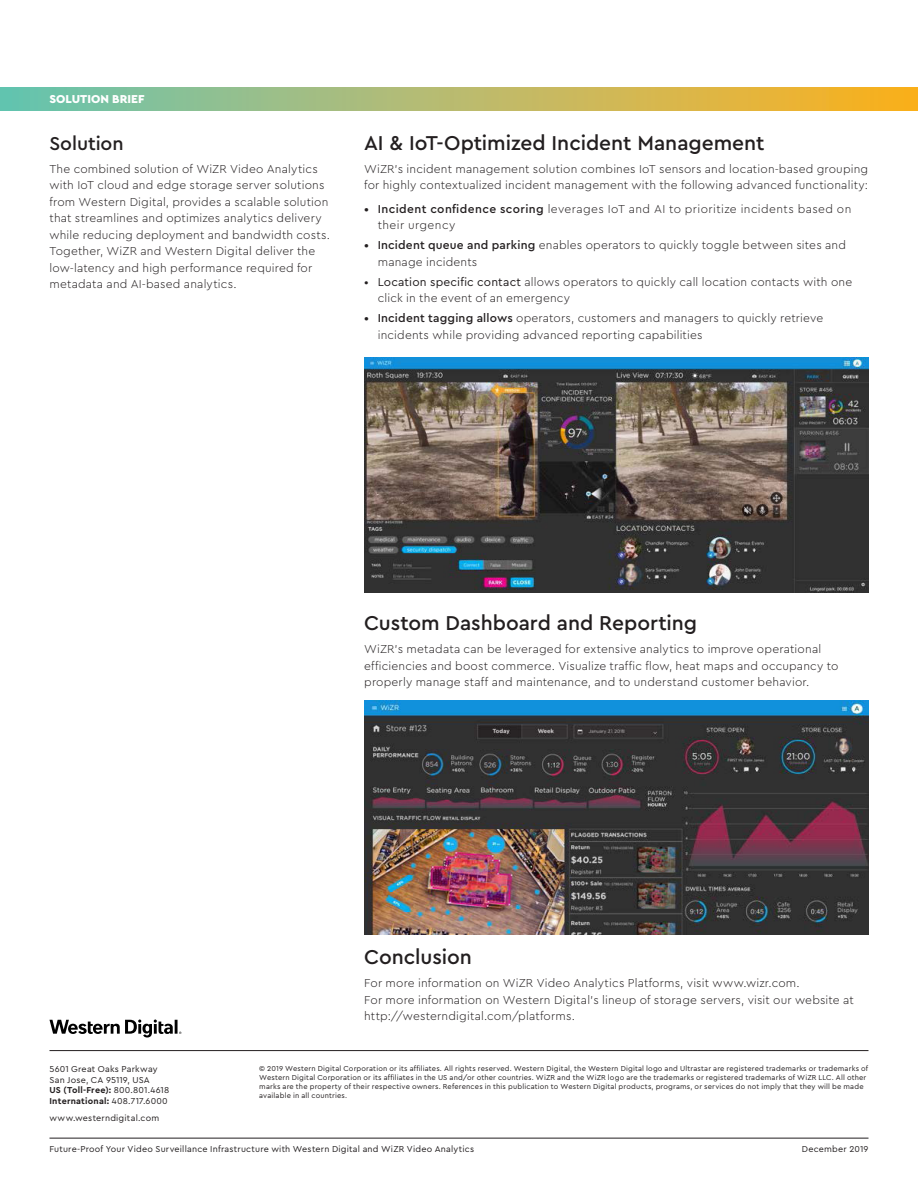
<style>
.page{position:relative;width:918px;height:1188px;background:#fff}
.page>*{position:absolute;margin:0;border:0;box-sizing:border-box;transform-origin:0 0}
.TITLES{font:500 21px "Cera PRO";letter-spacing:-.005em;color:#231f20}
.BODY_COPY{font:500 19.5px "Cera PRO";letter-spacing:-.005em;color:#231f20}
.BODY_COPY-2{font:300 12px/16.5px "Cera PRO";letter-spacing:.015em;color:#231f20}
.BODY_COPY-3{font:300 12px/16.5px "Cera PRO";letter-spacing:.035em;color:#231f20}
.BODY_COPY-4{font:900 12px "Cera PRO";color:#fff}
.BODY_COPY-5{font:9px/10.5px "Cera PRO";letter-spacing:.025em;color:#231f20}
.CAPTION__W_RULE{font:9px "Cera PRO";letter-spacing:.025em;color:#231f20}
.PART_NUMBER{font:9px "Cera PRO";letter-spacing:.025em;color:#231f20}
.BODY_COPY-6{font:7.5px/9px "Cera PRO";letter-spacing:.025em;color:#231f20}
.s1{font-weight:500}
.s2{font-weight:400}
.s3{font-weight:700}
</style>
<div class="page">
<hr style="left:49px;top:1138px;width:820px;height:1px;background:#231f20">
<div style="left:0;top:87px;width:918px;height:24px;background:linear-gradient(to right,#6bc4b5,#ffb121)"></div>
<hr style="left:49px;top:1050px;width:820px;height:1px;background:#231f20">
<svg style="left:49px;top:1020px;width:132px;height:18px"></svg>
<img style="left:364px;top:357px;width:505px;height:235px">
<img style="left:364px;top:701px;width:505px;height:233px">
<p class="BODY_COPY-4" style="left:49px;top:91px;width:97px">SOLUTION BRIEF</p>
<p class="BODY_COPY" style="left:49px;top:131px;width:76px">Solution</p>
<p class="BODY_COPY-2" style="left:49px;top:160px;width:282px">The combined solution of WiZR Video Analytics with IoT cloud and edge storage server solutions from Western Digital, provides a scalable solution that streamlines and optimizes analytics delivery while reducing deployment and bandwidth costs.<br>Together, WiZR and Western Digital deliver the low-latency and high performance required for metadata and AI-based analytics.</p>
<p class="TITLES" style="left:364px;top:129px;width:402px">AI &amp; IoT-Optimized Incident Management</p>
<p class="BODY_COPY-2" style="left:364px;top:160px;width:506px">WiZR’s incident management solution combines IoT sensors and location-based grouping for highly contextualized incident management with the following advanced functionality:</p>
<p class="BODY_COPY-3" style="left:378px;top:200px;width:475px;text-indent:-14px"><span class="s1">• Incident confidence scoring</span> leverages IoT and AI to prioritize incidents based on their urgency</p>
<p class="BODY_COPY-2" style="left:378px;top:236px;width:470px;text-indent:-14px"><span class="s1">• Incident queue and parking</span> enables operators to quickly toggle between sites and manage incidents</p>
<p class="BODY_COPY-2" style="left:378px;top:273px;width:476px;text-indent:-14px"><span class="s2">• Location specific contact</span> allows operators to quickly call location contacts with one click in the event of an emergency</p>
<p class="BODY_COPY-2" style="left:378px;top:309px;width:447px;text-indent:-14px"><span class="s1">• Incident tagging allows</span> operators, customers and managers to quickly retrieve incidents while providing advanced reporting capabilities</p>
<p class="TITLES" style="left:364px;top:609px;width:335px">Custom Dashboard and Reporting</p>
<p class="BODY_COPY-2" style="left:364px;top:641px;width:476px">WiZR’s metadata can be leveraged for extensive analytics to improve operational efficiencies and boost commerce. Visualize traffic flow, heat maps and occupancy to properly manage staff and maintenance, and to understand customer behavior.</p>
<p class="TITLES" style="left:364px;top:943px;width:109px">Conclusion</p>
<p class="BODY_COPY-2" style="left:364px;top:974px;width:491px">For more information on WiZR Video Analytics Platforms, visit www.wizr.com.<br>For more information on Western Digital’s lineup of storage servers, visit our website at http://westerndigital.com/platforms.</p>
<p class="BODY_COPY-5" style="left:49px;top:1064px;width:121px">5601 Great Oaks Parkway<br>San Jose, CA 95119, USA<br><span class="s3">US (Toll-Free):</span> 800.801.4618<br><span class="s3">International:</span> 408.717.6000</p>
<p class="BODY_COPY-5" style="left:49px;top:1112px;width:111px">www.westerndigital.com</p>
<p class="BODY_COPY-6" style="left:259px;top:1064px;width:610px">© 2019 Western Digital Corporation or its affiliates. All rights reserved. Western Digital, the Western Digital logo and Ultrastar are registered trademarks or trademarks of Western Digital Corporation or its affiliates in the US and/or other countries. WiZR and the WiZR logo are the trademarks or registered trademarks of WiZR LLC. All other marks are the property of their respective owners. References in this publication to Western Digital products, programs, or services do not imply that they will be made available in all countries.</p>
<p class="CAPTION__W_RULE" style="left:49px;top:1143px;width:426px">Future-Proof Your Video Surveillance Infrastructure with Western Digital and WiZR Video Analytics</p>
<p class="PART_NUMBER" style="left:802px;top:1143px;width:68px">December 2019</p>
</div>
